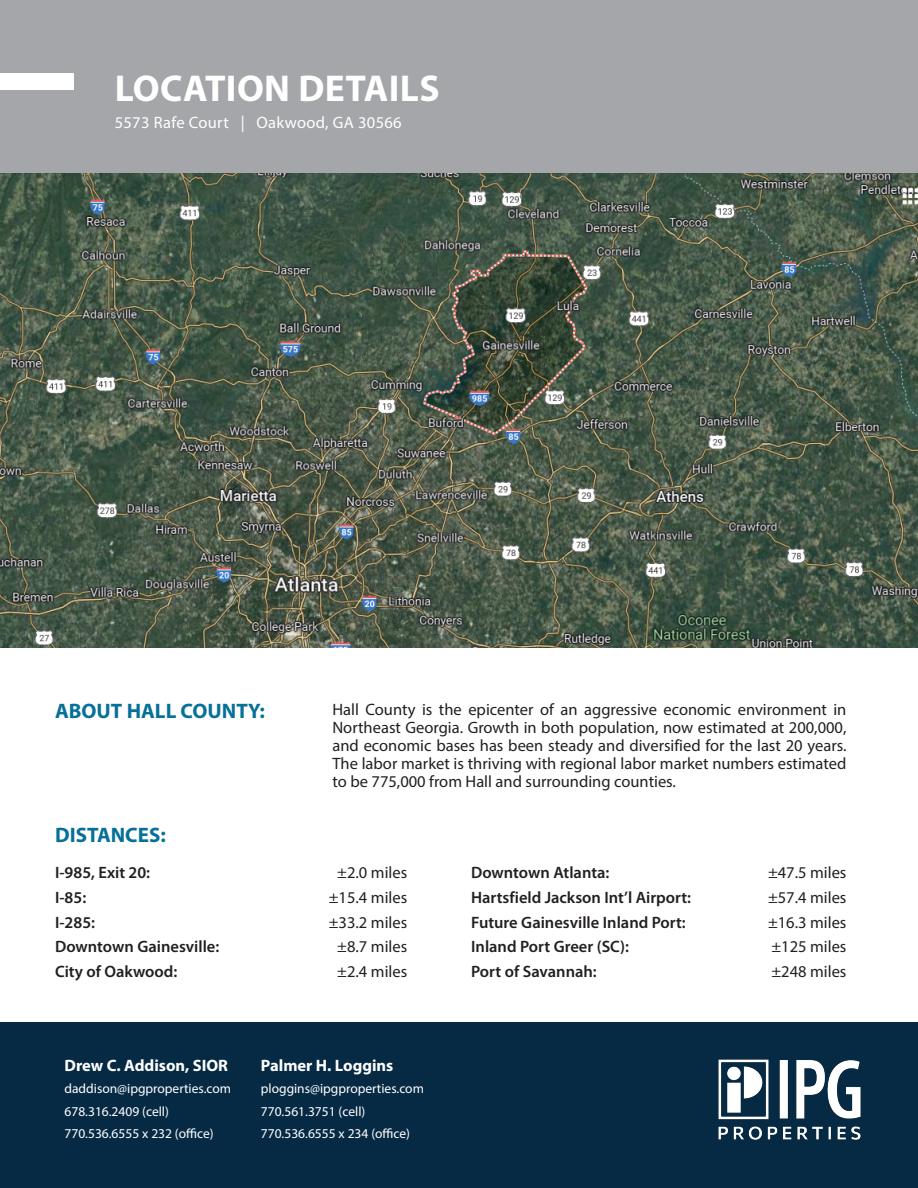
<style>
.page{position:relative;width:918px;height:1188px;background:#fff}
.page>*{position:absolute;margin:0;border:0;box-sizing:border-box;transform-origin:0 0}
.t1{font:700 37.5px "Myriad Pro";letter-spacing:.01em;color:#fff}
.t2{font:700 21px "Myriad Pro";color:#067099}
.t3{font:16.5px/18px "Myriad Pro";color:#231f20;text-align:justify}
.t4{font:600 16.5px "Myriad Pro";color:#231f20}
.t5{font:700 16.5px "Myriad Pro";color:#fff}
.t6{font:16.5px "Myriad Pro";letter-spacing:.02em;color:#fff}
.t7{font:13.5px "Myriad Pro";color:#fff}
</style>
<div class="page">
<img style="left:0;top:173px;width:918px;height:475px">
<div style="left:0;top:0;width:918px;height:173px;background:#a5a6aa"></div>
<div style="left:0;top:73px;width:74px;height:17px;background:#fff"></div>
<div style="left:0;top:1022px;width:918px;height:166px;background:#062a44"></div>
<img style="left:718px;top:1059px;width:143px;height:81px">
<p class="t1" style="left:115px;top:64px;width:326px">LOCATION DETAILS</p>
<p class="t6" style="left:115px;top:112px;width:289px">5573 Rafe Court | Oakwood, GA 30566</p>
<p class="t2" style="left:55px;top:697px;width:211px">ABOUT HALL COUNTY:</p>
<p class="t3" style="left:332px;top:700px;width:516px">Hall County is the epicenter of an aggressive economic environment in Northeast Georgia. Growth in both population, now estimated at 200,000, and economic bases has been steady and diversified for the last 20 years.<br>The labor market is thriving with regional labor market numbers estimated to be 775,000 from Hall and surrounding counties.</p>
<p class="t2" style="left:55px;top:821px;width:112px">DISTANCES:</p>
<p class="t4" style="left:55px;top:862px;width:97px">I-985, Exit 20:</p>
<p class="t3" style="left:337px;top:863px;width:71px">±2.0 miles</p>
<p class="t4" style="left:55px;top:887px;width:33px">I-85:</p>
<p class="t3" style="left:329px;top:888px;width:80px">±15.4 miles</p>
<p class="t4" style="left:55px;top:912px;width:41px">I-285:</p>
<p class="t3" style="left:329px;top:913px;width:80px">±33.2 miles</p>
<p class="t4" style="left:55px;top:936px;width:166px">Downtown Gainesville:</p>
<p class="t3" style="left:337px;top:938px;width:71px">±8.7 miles</p>
<p class="t4" style="left:55px;top:961px;width:124px">City of Oakwood:</p>
<p class="t3" style="left:337px;top:962px;width:71px">±2.4 miles</p>
<p class="t5" style="left:65px;top:1054px;width:165px">Drew C. Addison, SIOR</p>
<p class="t7" style="left:65px;top:1080px;width:168px">daddison@ipgproperties.com</p>
<p class="t7" style="left:65px;top:1103px;width:106px">678.316.2409 (cell)</p>
<p class="t7" style="left:65px;top:1125px;width:151px">770.536.6555 x 232 (office)</p>
<p class="t5" style="left:261px;top:1054px;width:134px">Palmer H. Loggins</p>
<p class="t7" style="left:261px;top:1080px;width:165px">ploggins@ipgproperties.com</p>
<p class="t7" style="left:261px;top:1103px;width:106px">770.561.3751 (cell)</p>
<p class="t7" style="left:261px;top:1125px;width:151px">770.536.6555 x 234 (office)</p>
<p class="t4" style="left:471px;top:862px;width:140px">Downtown Atlanta:</p>
<p class="t3" style="left:768px;top:863px;width:80px">±47.5 miles</p>
<p class="t4" style="left:471px;top:887px;width:222px">Hartsfield Jackson Int’l Airport:</p>
<p class="t3" style="left:768px;top:888px;width:80px">±57.4 miles</p>
<p class="t4" style="left:471px;top:912px;width:216px">Future Gainesville Inland Port:</p>
<p class="t3" style="left:768px;top:913px;width:80px">±16.3 miles</p>
<p class="t4" style="left:471px;top:936px;width:159px">Inland Port Greer (SC):</p>
<p class="t3" style="left:771px;top:938px;width:77px">±125 miles</p>
<p class="t4" style="left:471px;top:961px;width:127px">Port of Savannah:</p>
<p class="t3" style="left:771px;top:962px;width:77px">±248 miles</p>
</div>
